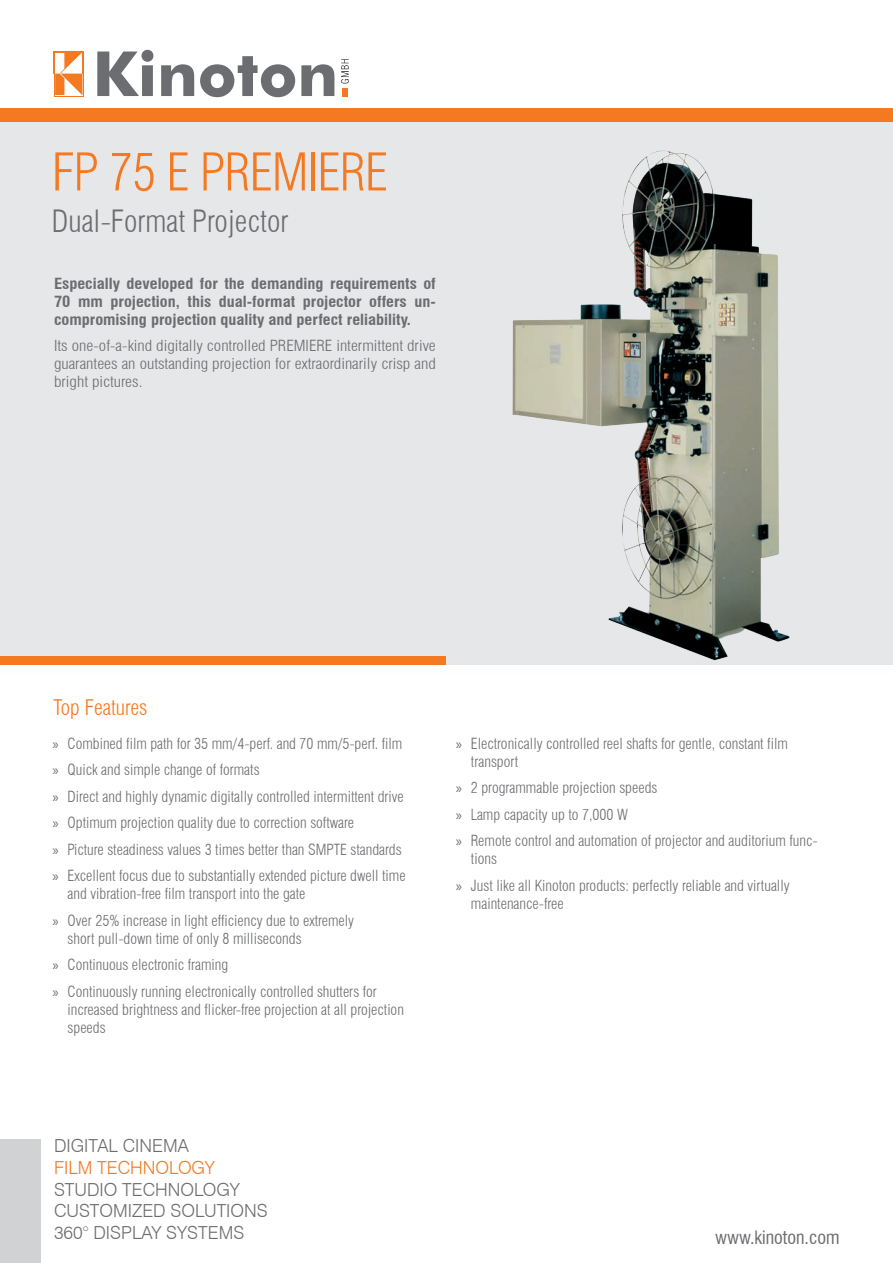
<style>
.page{position:relative;width:893px;height:1263px;background:#fff}
.page>*{position:absolute;margin:0;border:0;box-sizing:border-box;transform-origin:0 0}
.t1{font:300 condensed 51px "Swiss 721 BT";letter-spacing:-.015em;color:#f47921}
.t2{font:300 condensed 30px "Swiss 721 BT";color:#6c6d70}
.t3{font:300 condensed 21px "Swiss 721 BT";color:#f47921}
.t4{font:300 18px/21.6px "Swiss 721 BT";color:#6c6d70}
.t5{font:condensed 18px "Swiss 721 BT";color:#6c6d70}
.t6{font:300 18px "Swiss 721 BT";color:#f47921}
.t7{font:300 condensed 15px/26.5px "Swiss 721 BT";color:#6c6d70}
.t8{font:700 condensed 15px/18px "Swiss 721 BT";color:#6c6d70;text-align:justify;scale:1.1 1}
.t9{font:300 condensed 15px/18px "Swiss 721 BT";color:#6c6d70;text-align:justify;scale:1.1 1}
.s1{font-family:"Myriad Pro";font-weight:400;font-stretch:normal}
</style>
<div class="page">
<div style="left:0;top:109px;width:893px;height:14px;background:#f47921"></div>
<div style="left:342px;top:88px;width:6px;height:8px;background:#f47921"></div>
<hr style="left:54px;top:96px;width:30px;height:1px;background:#f47921">
<svg style="left:54px;top:51px;width:30px;height:45px"></svg>
<svg style="left:97px;top:50px;width:237px;height:47px"></svg>
<svg style="left:341px;top:59px;width:8px;height:25px"></svg>
<div style="left:0;top:1139px;width:41px;height:124px;background:#d1d2d4"></div>
<div style="left:0;top:122px;width:893px;height:543px;background:#e6e7e9"></div>
<div style="left:0;top:656px;width:445px;height:9px;background:#f47921"></div>
<img style="left:512px;top:150px;width:278px;height:511px">
<h1 class="t1" style="left:52px;top:141px;width:338px">FP 75 E PREMIERE</h1>
<h2 class="t2" style="left:52px;top:204px;width:238px">Dual-Format Projector</h2>
<p class="t8" style="left:54px;top:274px;width:349px">Especially developed for the demanding requirements of 70 mm projection, this dual-format projector offers un&shy;compromising projection quality and perfect reliability.</p>
<p class="t9" style="left:54px;top:337px;width:349px">Its one-of-a-kind digitally controlled PREMIERE intermittent drive guarantees an outstanding projection for extraordinarily crisp and bright pictures.</p>
<h3 class="t3" style="left:54px;top:695px;width:95px">Top Features</h3>
<p class="t7" style="left:53px;top:730px;width:354px"><span class="s1">»</span> Combined film path for 35 mm/4-perf. and 70 mm/5-perf. film <span class="s1">»</span> Quick and simple change of formats<br><span class="s1">»</span> Direct and highly dynamic digitally controlled intermittent drive <span class="s1">»</span> Optimum projection quality due to correction software<br><span class="s1">»</span> Picture steadiness values 3 times better than SMPTE standards <span class="s1">»</span> Excellent focus due to substantially extended picture dwell time</p>
<p class="t7" style="left:53px;top:880px;width:303px;text-indent:15px">and vibration-free film transport into the gate<br><span class="s1">»</span> Over 25% increase in light efficiency due to extremely</p>
<p class="t7" style="left:53px;top:925px;width:326px;text-indent:15px">short pull-down time of only 8 milliseconds<br><span class="s1">»</span> Continuous electronic framing<br><span class="s1">»</span> Continuously running electronically controlled shutters for</p>
<p class="t7" style="left:68px;top:1000px;width:338px;line-height:18px">increased brightness and flicker-free projection at all projection speeds</p>
<p class="t4" style="left:54px;top:1135px;width:136px">DIGITAL CINEMA</p>
<p class="t6" style="left:54px;top:1157px;width:163px">FILM TECHNOLOGY</p>
<p class="t4" style="left:54px;top:1178px;width:215px">STUDIO TECHNOLOGY<br>CUSTOMIZED SOLUTIONS<br>360° DISPLAY SYSTEMS</p>
<p class="t7" style="left:471px;top:734px;width:318px;line-height:18px;text-indent:-15px"><span class="s1">»</span> Electronically controlled reel shafts for gentle, constant film transport</p>
<p class="t7" style="left:456px;top:774px;width:363px"><span class="s1">»</span> 2 programmable projection speeds<br><span class="s1">»</span> Lamp capacity up to 7,000 W<br><span class="s1">»</span> Remote control and automation of projector and auditorium func-</p>
<p class="t7" style="left:456px;top:845px;width:335px;text-indent:15px">tions<br><span class="s1">»</span> Just like all Kinoton products: perfectly reliable and virtually</p>
<p class="t7" style="left:471px;top:890px;width:94px">maintenance-free</p>
<p class="t5" style="left:715px;top:1226px;width:126px">www.kinoton.com</p>
</div>
